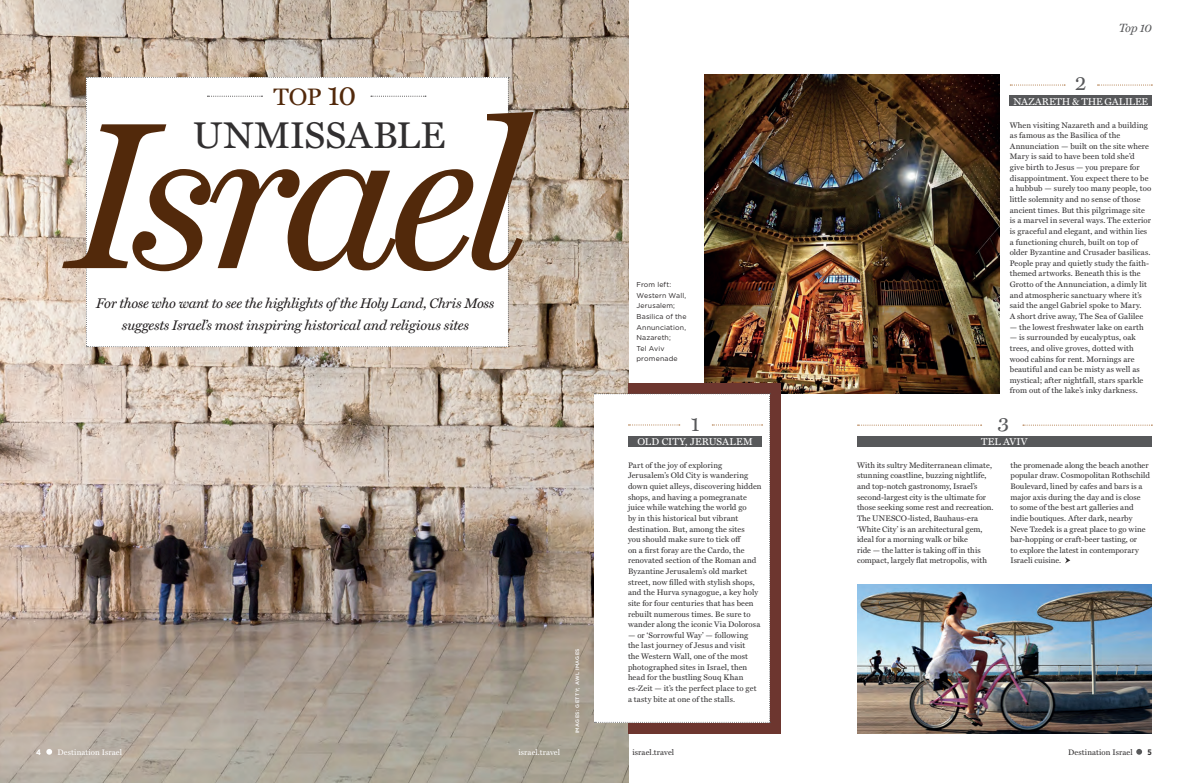
<style>
.page{position:relative;width:1188px;height:783px;background:#fff}
.page>*{position:absolute;margin:0;border:0;box-sizing:border-box;transform-origin:0 0}
.t1{font:italic 210.5px "Miller Text";letter-spacing:-.055em;color:#52290b}
.t2{font:37.5px "Miller Text";color:#312f30}
.t3{font:24px "Miller Text";color:#52290b}
.t4{font:21px "Miller Text";color:#57585a}
.t5{font:italic 14px/21.3px "Miller Text";letter-spacing:-.02em;color:#231f20;text-align:center}
.t6{font:italic 12px "Miller Text";color:#57585a}
.t7{font:10px "Miller Text";letter-spacing:.005em;color:#fff}
.t8{font:8px/10.6px "Miller Text";letter-spacing:.01em;color:#312f30}
.t9{font:8px "Miller Text";letter-spacing:.015em;color:#fff}
.t10{font:700 8px "Gotham Narrow";color:#312f30}
.t11{font:700 8px "Gotham Narrow";color:#fff}
.t12{font:7px/10.6px "Gotham";letter-spacing:.02em;color:#231f20}
.t13{font:500 5px "Gotham";letter-spacing:.075em;color:#fff}
.s1{font-size:29px}
</style>
<div class="page">
<img style="left:704px;top:74px;width:295px;height:319px">
<img style="left:0;top:0;width:628px;height:783px">
<img style="left:857px;top:585px;width:295px;height:148px">
<div style="left:628px;top:383px;width:153px;height:350px;background:#6d362f"></div>
<svg style="left:1065px;top:557px;width:5px;height:6px"></svg>
<svg style="left:1136px;top:749px;width:6px;height:6px"></svg>
<svg style="left:1098px;top:85px;width:54px;height:1px"></svg>
<svg style="left:1010px;top:85px;width:55px;height:1px"></svg>
<div style="left:594px;top:393px;width:177px;height:330px;background:#fff"></div>
<svg style="left:858px;top:425px;width:124px;height:1px"></svg>
<svg style="left:1023px;top:425px;width:129px;height:1px"></svg>
<div style="left:628px;top:436px;width:134px;height:11px;background:#57585a"></div>
<div style="left:1010px;top:96px;width:142px;height:10px;background:#57585a"></div>
<div style="left:857px;top:436px;width:295px;height:11px;background:#57585a"></div>
<svg style="left:46px;top:749px;width:6px;height:6px"></svg>
<svg style="left:86px;top:77px;width:423px;height:270px"></svg>
<h3 class="t3" style="left:274px;top:83px;width:84px">TOP <span class="s1">10</span></h3>
<h1 class="t1" style="left:68px;top:75px;width:460px">Israel</h1>
<h2 class="t2" style="left:193px;top:114px;width:254px">UNMISSABLE</h2>
<h3 class="t5" style="left:96px;top:293px;width:400px">For those who want to see the highlights of the Holy Land, Chris Moss suggests Israel’s most inspiring historical and religious sites</h3>
<p class="t11" style="left:36px;top:747px;width:6px">4</p>
<p class="t9" style="left:58px;top:747px;width:66px">Destination Israel</p>
<p class="t9" style="left:518px;top:747px;width:43px">israel.travel</p>
<p class="t13" style="left:574px;top:733px;width:87px;rotate:-90deg">IMAGES: GETTY; AWL IMAGES</p>
<h3 class="t4" style="left:1075px;top:71px;width:13px">2</h3>
<h3 class="t6" style="left:1119px;top:21px;width:34px">Top 10</h3>
<p class="t12" style="left:637px;top:279px;width:52px">From left:<br>Western Wall,<br>Jerusalem;<br>Basilica of the<br>Annunciation,<br>Nazareth;<br>Tel Aviv promenade</p>
<h3 class="t4" style="left:691px;top:412px;width:10px">1</h3>
<p class="t7" style="left:1013px;top:96px;width:136px">NAZARETH &amp; THE GALILEE</p>
<p class="t8" style="left:1010px;top:120px;width:143px">When visiting Nazareth and a building as famous as the Basilica of the Annunciation — built on the site where Mary is said to have been told she’d<br>give birth to Jesus — you prepare for disappointment. You expect there to be a hubbub — surely too many people, too little solemnity and no sense of those ancient times. But this pilgrimage site is a marvel in several ways. The exterior is graceful and elegant, and within lies a functioning church, built on top of older Byzantine and Crusader basilicas.<br>People pray and quietly study the faith&shy;themed artworks. Beneath this is the Grotto of the Annunciation, a dimly lit and atmospheric sanctuary where it’s said the angel Gabriel spoke to Mary.<br>A short drive away, The Sea of Galilee</p>
<p class="t8" style="left:1010px;top:322px;width:136px">— the lowest freshwater lake on earth</p>
<p class="t8" style="left:1010px;top:332px;width:135px">— is surrounded by eucalyptus, oak trees, and olive groves, dotted with wood cabins for rent. Mornings are beautiful and can be misty as well as mystical; after nightfall, stars sparkle from out of the lake’s inky darkness.</p>
<h3 class="t4" style="left:997px;top:412px;width:13px">3</h3>
<p class="t7" style="left:637px;top:436px;width:117px">OLD CITY, JERUSALEM</p>
<p class="t7" style="left:981px;top:436px;width:48px">TEL AVIV</p>
<p class="t8" style="left:628px;top:460px;width:135px">Part of the joy of exploring Jerusalem’s Old City is wandering down quiet alleys, discovering hidden shops, and having a pomegranate juice while watching the world go<br>by in this historical but vibrant destination. But, among the sites<br>you should make sure to tick off<br>on a first foray are the Cardo, the renovated section of the Roman and Byzantine Jerusalem’s old market street, now filled with stylish shops, and the Hurva synagogue, a key holy site for four centuries that has been rebuilt numerous times. Be sure to wander along the iconic Via Dolorosa</p>
<p class="t8" style="left:628px;top:630px;width:130px">— or ‘Sorrowful Way’ — following the last journey of Jesus and visit the Western Wall, one of the most photographed sites in Israel, then head for the bustling Souq Khan es-Zeit — it’s the perfect place to get a tasty bite at one of the stalls.</p>
<p class="t8" style="left:857px;top:460px;width:138px">With its sultry Mediterranean climate, stunning coastline, buzzing nightlife, and top-notch gastronomy, Israel’s second-largest city is the ultimate for those seeking some rest and recreation.<br>The UNESCO-listed, Bauhaus-era ‘White City’ is an architectural gem, ideal for a morning walk or bike<br>ride — the latter is taking off in this compact, largely flat metropolis, with</p>
<p class="t8" style="left:1010px;top:460px;width:141px">the promenade along the beach another popular draw. Cosmopolitan Rothschild Boulevard, lined by cafes and bars is a major axis during the day and is close<br>to some of the best art galleries and indie boutiques. After dark, nearby Neve Tzedek is a great place to go wine bar-hopping or craft-beer tasting, or<br>to explore the latest in contemporary Israeli cuisine.</p>
<p class="t8" style="left:633px;top:747px;width:43px">israel.travel</p>
<p class="t8" style="left:1068px;top:747px;width:66px">Destination Israel</p>
<p class="t10" style="left:1147px;top:747px;width:6px">5</p>
</div>
